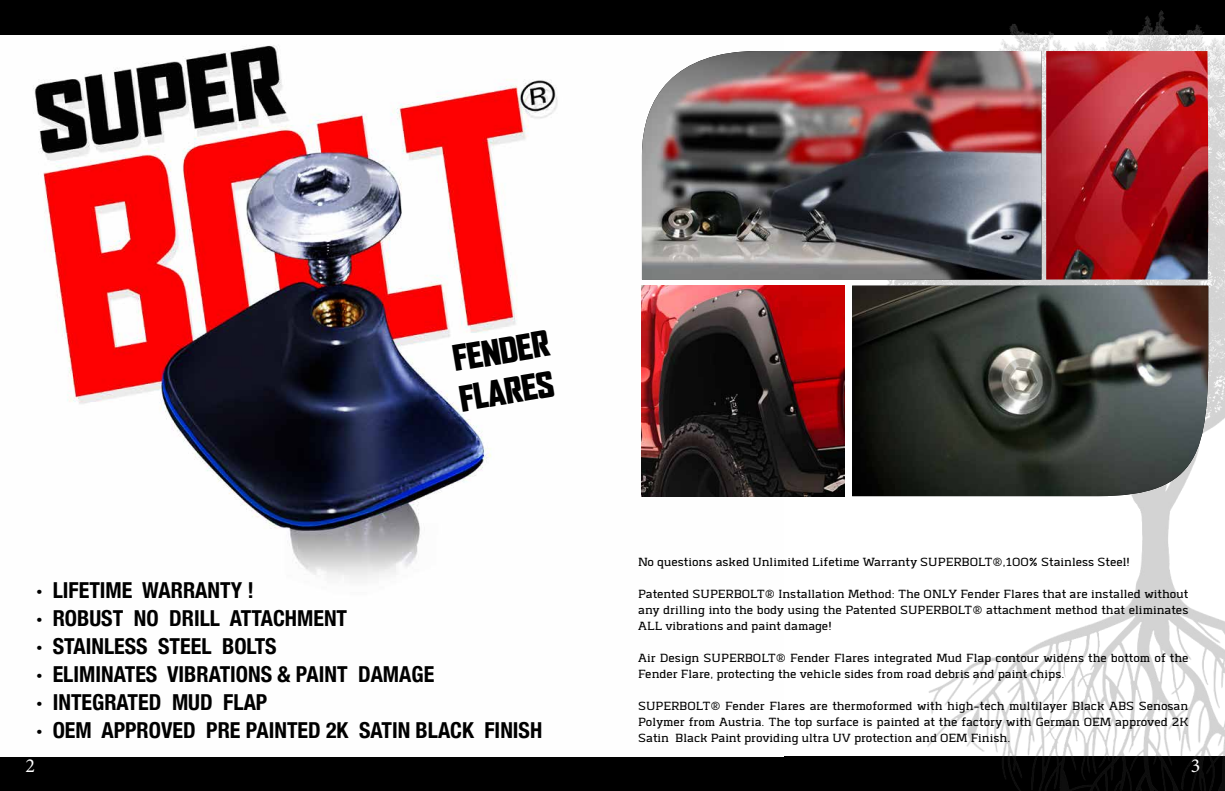
<style>
.page{position:relative;width:1225px;height:791px;background:#000}
.page>*{position:absolute;margin:0;border:0;box-sizing:border-box;transform-origin:0 0}
.t1{font:900 34px/40.8px "Agency FB";color:#000}
.t2{font:700 condensed 22px/28px "Helvetica Neue";color:#000}
.t3{font:20px "Minion Pro";color:#fff}
.t4{font:300 15px/16px "Abula Organic";color:#000}
</style>
<div class="page">
<img style="left:784px;top:10px;width:441px;height:781px">
<img style="left:0;top:35px;width:784px;height:722px">
<img style="left:642px;top:51px;width:399px;height:228px">
<img style="left:852px;top:286px;width:356px;height:210px">
<img style="left:642px;top:286px;width:202px;height:210px">
<img style="left:1046px;top:51px;width:163px;height:228px">
<h1 class="t1" style="left:450px;top:339px;width:98px;rotate:-9deg">FENDER<br>FLARES</h1>
<h2 class="t2" style="left:37px;top:575px;width:507px">· LIFETIME WARRANTY !<br>· ROBUST NO DRILL ATTACHMENT<br>· STAINLESS STEEL BOLTS<br>· ELIMINATES VIBRATIONS &amp; PAINT DAMAGE<br>· INTEGRATED MUD FLAP<br>· OEM APPROVED PRE PAINTED 2K SATIN BLACK FINISH</h2>
<p class="t4" style="left:638px;top:546px;width:551px;line-height:32px">No questions asked Unlimited Lifetime Warranty SUPERBOLT®,100% Stainless Steel!<br>Patented SUPERBOLT® Installation Method: The ONLY Fender Flares that are installed without</p>
<p class="t4" style="left:638px;top:602px;width:552px">any drilling into the body using the Patented SUPERBOLT® attachment method that eliminates<br>ALL vibrations and paint damage!</p>
<p class="t4" style="left:638px;top:650px;width:552px">Air Design SUPERBOLT® Fender Flares integrated Mud Flap contour widens the bottom of the<br>Fender Flare, protecting the vehicle sides from road debris and paint chips.</p>
<p class="t4" style="left:638px;top:698px;width:552px;text-align:justify">SUPERBOLT® Fender Flares are thermoformed with high-tech multilayer Black ABS Senosan Polymer from Austria. The top surface is painted at the factory with German OEM approved 2K Satin Black Paint providing ultra UV protection and OEM Finish.</p>
<h3 class="t3" style="left:26px;top:752px;width:11px">2</h3>
<h3 class="t3" style="left:1190px;top:752px;width:11px">3</h3>
</div>
